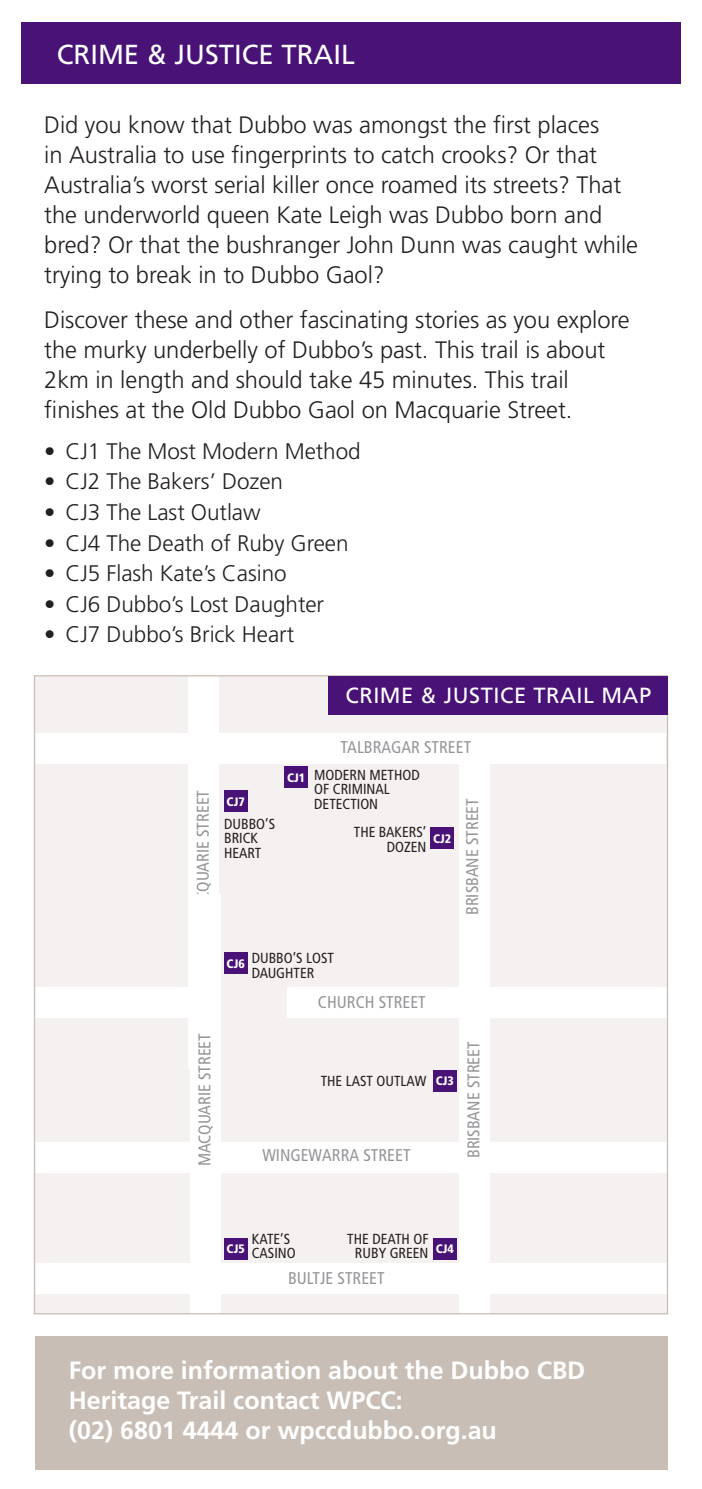
<style>
.page{position:relative;width:702px;height:1489px;background:#fff}
.page>*{position:absolute;margin:0;border:0;box-sizing:border-box;transform-origin:0 0}
._02_Heading{font:27.5px "Frutiger LT Std";color:#fff}
.t1{font:700 25px/30px "Frutiger LT Std";color:#fff}
._04_Body{font:300 23.75px/30px "Frutiger LT Std";letter-spacing:-.005em;color:#231f20}
.t2{font:300 22.5px "Frutiger LT Std";letter-spacing:-.005em;color:#231f20}
._02_Heading-2{font:22px "Frutiger LT Std";letter-spacing:.025em;color:#fff}
.t3{font:condensed 17px "Frutiger LT Std";color:#939598}
.t4{font:condensed 14.5px/14.5px "Frutiger LT Std";color:#231f20}
.t5{font:900 condensed 12.25px "Frutiger LT Std";color:#fff}
</style>
<div class="page">
<div style="left:34px;top:675px;width:633px;height:637px;background:#f5f1f0"></div>
<div style="left:188px;top:671px;width:31px;height:398px;background:#fff"></div>
<div style="left:459px;top:734px;width:30px;height:584px;background:#fff"></div>
<div style="left:34px;top:733px;width:631px;height:30px;background:#fff"></div>
<div style="left:284px;top:766px;width:23px;height:22px;background:#491276"></div>
<div style="left:430px;top:827px;width:23px;height:22px;background:#491276"></div>
<div style="left:190px;top:894px;width:30px;height:424px;background:#fff"></div>
<div style="left:287px;top:987px;width:380px;height:31px;background:#fff"></div>
<div style="left:34px;top:1263px;width:633px;height:30px;background:#fff"></div>
<div style="left:34px;top:1141px;width:633px;height:31px;background:#fff"></div>
<div style="left:34px;top:987px;width:164px;height:31px;background:#fff"></div>
<div style="left:433px;top:1069px;width:23px;height:22px;background:#491276"></div>
<div style="left:433px;top:1237px;width:23px;height:22px;background:#491276"></div>
<div style="left:224px;top:1237px;width:23px;height:22px;background:#491276"></div>
<div style="left:224px;top:952px;width:23px;height:22px;background:#491276"></div>
<div style="left:224px;top:790px;width:23px;height:22px;background:#491276"></div>
<div style="left:328px;top:675px;width:340px;height:39px;background:#491276"></div>
<div style="left:21px;top:22px;width:659px;height:61px;background:#491276"></div>
<div style="left:35px;top:1336px;width:633px;height:133px;background:#c8beb6"></div>
<p class="_02_Heading" style="left:57px;top:38px;width:299px">CRIME &amp; JUSTICE TRAIL</p>
<p class="_04_Body" style="left:44px;top:110px;width:595px">Did you know that Dubbo was amongst the first places<br>in Australia to use fingerprints to catch crooks? Or that Australia’s worst serial killer once roamed its streets? That the underworld queen Kate Leigh was Dubbo born and bred? Or that the bushranger John Dunn was caught while trying to break in to Dubbo Gaol?</p>
<p class="_04_Body" style="left:44px;top:305px;width:587px">Discover these and other fascinating stories as you explore the murky underbelly of Dubbo’s past. This trail is about 2km in length and should take 45 minutes. This trail finishes at the Old Dubbo Gaol on Macquarie Street.</p>
<p class="t2" style="left:44px;top:438px;width:318px">• CJ1 The Most Modern Method</p>
<p class="t2" style="left:44px;top:469px;width:240px">• CJ2 The Bakers’ Dozen</p>
<p class="t2" style="left:44px;top:499px;width:218px">• CJ3 The Last Outlaw</p>
<p class="t2" style="left:44px;top:530px;width:306px">• CJ4 The Death of Ruby Green</p>
<p class="t2" style="left:44px;top:560px;width:244px">• CJ5 Flash Kate’s Casino</p>
<p class="t2" style="left:44px;top:591px;width:281px">• CJ6 Dubbo’s Lost Daughter</p>
<p class="t2" style="left:44px;top:621px;width:251px">• CJ7 Dubbo’s Brick Heart</p>
<p class="_02_Heading-2" style="left:345px;top:683px;width:307px">CRIME &amp; JUSTICE TRAIL MAP</p>
<p class="t3" style="left:340px;top:737px;width:132px">TALBRAGAR STREET</p>
<p class="t4" style="left:314px;top:767px;width:107px">MODERN METHOD<br>OF CRIMINAL<br>DETECTION</p>
<p class="t5" style="left:287px;top:770px;width:20px">CJ1</p>
<p class="t3" style="left:193px;top:923px;width:135px;rotate:-90deg">MACQUARIE STREET</p>
<p class="t3" style="left:462px;top:915px;width:118px;rotate:-90deg">BRISBANE STREET</p>
<p class="t5" style="left:227px;top:794px;width:20px">CJ7</p>
<p class="t4" style="left:224px;top:816px;width:52px">DUBBO’S<br>BRICK<br>HEART</p>
<p class="t4" style="left:354px;top:825px;width:74px;text-align:right">THE BAKERS’<br>DOZEN</p>
<p class="t5" style="left:433px;top:831px;width:20px">CJ2</p>
<p class="t5" style="left:227px;top:956px;width:20px">CJ6</p>
<p class="t4" style="left:252px;top:950px;width:84px">DUBBO’S LOST<br>DAUGHTER</p>
<p class="t3" style="left:318px;top:992px;width:109px">CHURCH STREET</p>
<p class="t3" style="left:195px;top:1166px;width:135px;rotate:-90deg">MACQUARIE STREET</p>
<p class="t3" style="left:463px;top:1158px;width:118px;rotate:-90deg">BRISBANE STREET</p>
<p class="t4" style="left:321px;top:1073px;width:107px">THE LAST OUTLAW</p>
<p class="t5" style="left:435px;top:1073px;width:20px">CJ3</p>
<p class="t3" style="left:262px;top:1144px;width:150px">WINGEWARRA STREET</p>
<p class="t5" style="left:227px;top:1241px;width:20px">CJ5</p>
<p class="t4" style="left:252px;top:1231px;width:45px">KATE’S<br>CASINO</p>
<p class="t4" style="left:347px;top:1231px;width:83px;text-align:center">THE DEATH OF<br>RUBY GREEN</p>
<p class="t3" style="left:288px;top:1268px;width:98px">BULTJE STREET</p>
<p class="t5" style="left:435px;top:1241px;width:20px">CJ4</p>
<p class="t1" style="left:69px;top:1354px;width:518px">For more information about the Dubbo CBD<br>Heritage Trail contact WPCC:</p>
<p class="t1" style="left:69px;top:1414px;width:429px">(02) 6801 4444 or wpccdubbo.org.au</p>
</div>
